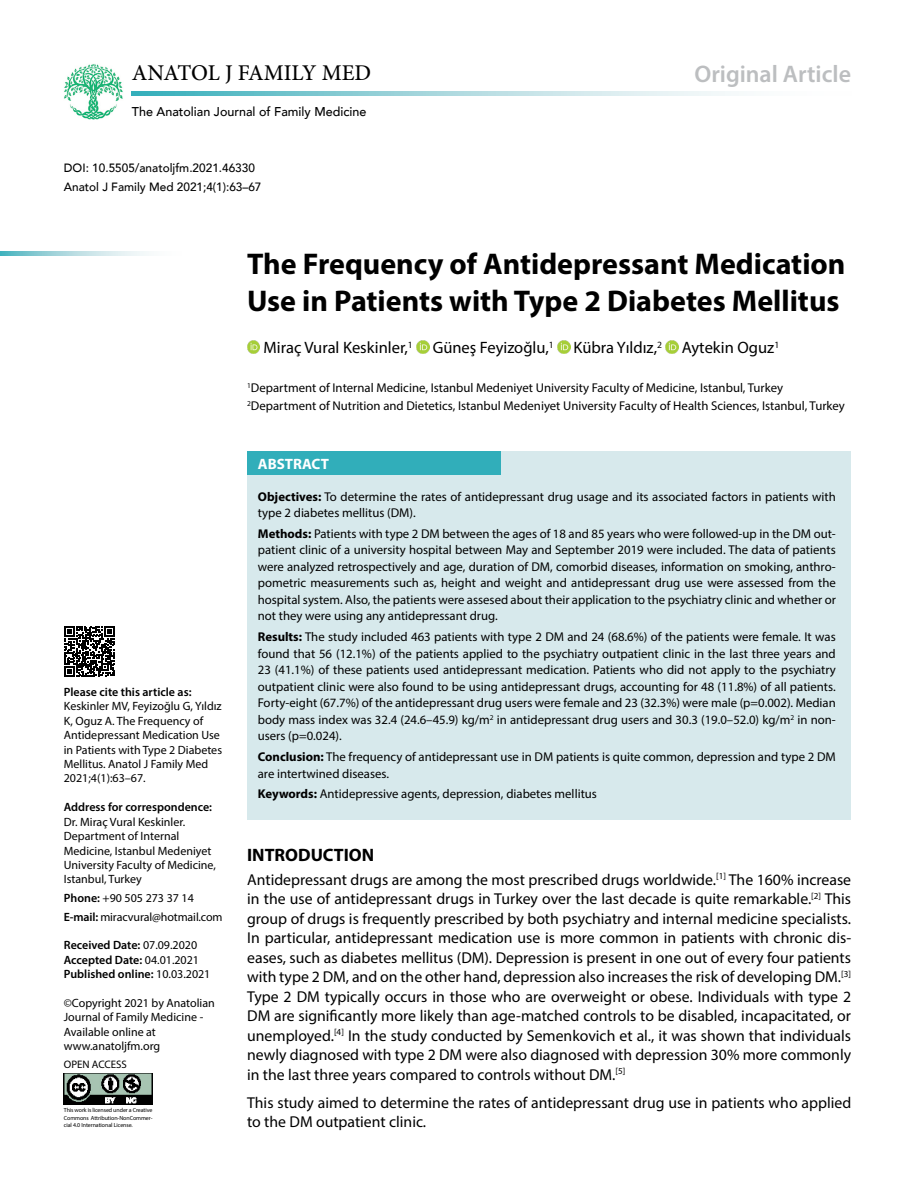
<style>
.page{position:relative;width:915px;height:1191px;background:#fff}
.page>*{position:absolute;margin:0;border:0;box-sizing:border-box;transform-origin:0 0}
.t1{font:700 30px/36px "Myriad Pro";color:#000}
.t2{font:600 24px "Myriad Pro";color:#bcbec0}
.t3{font:500 22.5px "Minion Pro";letter-spacing:-.005em;color:#000}
.t4{font:700 18px "Myriad Pro";color:#000}
.t5{font:16.5px "Myriad Pro";color:#000}
.t6{font:15.75px/19.5px "Myriad Pro";color:#000;text-align:justify}
.t7{font:700 15px "Myriad Pro";color:#fff}
.t8{font:12.75px/16.5px "Myriad Pro";color:#000}
.t9{font:500 12.75px "Avenir";color:#000}
.t10{font:12px/14.4px "Myriad Pro";color:#000}
.t11{font:600 12px/14.4px "Myriad Pro";color:#000}
.t12{font:500 12px/19.5px "Avenir";color:#000}
.t13{font:10.95px "Myriad Pro";color:#000}
.t14{font:6px/7.5px "Myriad Pro";letter-spacing:-.01em;color:#000;text-align:justify}
.s1{font-weight:600}
.s2{font-weight:400}
.s3{font-weight:700}
</style>
<div class="page">
<svg style="left:64px;top:626px;width:51px;height:51px"></svg>
<img style="left:64px;top:64px;width:59px;height:55px">
<div style="left:247px;top:451px;width:603px;height:368px;background:#d7e9ec"></div>
<div style="left:247px;top:451px;width:253px;height:24px;background:#31aeba"></div>
<svg style="left:247px;top:340px;width:13px;height:13px"></svg>
<svg style="left:416px;top:340px;width:13px;height:13px"></svg>
<svg style="left:557px;top:340px;width:13px;height:13px"></svg>
<svg style="left:665px;top:340px;width:13px;height:13px"></svg>
<svg style="left:132px;top:92px;width:599px;height:3px;background:#9fd5db"></svg>
<svg style="left:0;top:252px;width:147px;height:3px"></svg>
<img style="left:64px;top:1073px;width:88px;height:31px">
<h3 class="t3" style="left:132px;top:58px;width:241px">ANATOL J FAMILY MED</h3>
<h2 class="t2" style="left:694px;top:58px;width:158px">Original Article</h2>
<p class="t9" style="left:132px;top:101px;width:236px">The Anatolian Journal of Family Medicine</p>
<p class="t12" style="left:64px;top:157px;width:199px">DOI: 10.5505/anatoljfm.2021.46330<br>Anatol J Family Med 2021;4(1):63–67</p>
<h1 class="t1" style="left:247px;top:245px;width:599px">The Frequency of Antidepressant Medication<br>Use in Patients with Type 2 Diabetes Mellitus</h1>
<p class="t5" style="left:263px;top:337px;width:517px">Miraç Vural Keskinler,<sup>1</sup> Güneş Feyizoğlu,<sup>1</sup> Kübra Yıldız,<sup>2</sup> Aytekin Oguz<sup>1</sup></p>
<p class="t8" style="left:247px;top:378px;width:599px;line-height:18px"><sup>1</sup>Department of Internal Medicine, Istanbul Medeniyet University Faculty of Medicine, Istanbul, Turkey<br><sup>2</sup>Department of Nutrition and Dietetics, Istanbul Medeniyet University Faculty of Health Sciences, Istanbul, Turkey</p>
<p class="t11" style="left:64px;top:684px;width:129px">Please cite this article as:</p>
<p class="t10" style="left:64px;top:699px;width:160px">Keskinler MV, Feyizoğlu G, Yıldız<br>K, Oguz A. The Frequency of<br>Antidepressant Medication Use in Patients with Type 2 Diabetes<br>Mellitus. Anatol J Family Med<br>2021;4(1):63–67.</p>
<p class="t11" style="left:64px;top:799px;width:150px">Address for correspondence:</p>
<p class="t10" style="left:64px;top:814px;width:153px">Dr. Miraç Vural Keskinler.<br>Department of Internal<br>Medicine, Istanbul Medeniyet<br>University Faculty of Medicine,<br>Istanbul, Turkey</p>
<p class="t10" style="left:64px;top:888px;width:160px;line-height:18.6px"><span class="s1">Phone:</span> +90 505 273 37 14<br><span class="s1">E-mail:</span> miracvural@hotmail.com</p>
<p class="t11" style="left:64px;top:938px;width:148px">Received Date: <span class="s2">07.09.2020<br></span>Accepted Date: <span class="s2">04.01.2021<br></span>Published online: <span class="s2">10.03.2021</span></p>
<p class="t10" style="left:64px;top:995px;width:152px">©Copyright 2021 by Anatolian<br>Journal of Family Medicine -<br>Available online at www.anatoljfm.org</p>
<p class="t13" style="left:64px;top:1057px;width:65px">OPEN ACCESS</p>
<p class="t14" style="left:64px;top:1106px;width:90px">This work is licensed under a Creative Commons Attribution-NonCommer&shy;cial 4.0 International License.</p>
<p class="t7" style="left:258px;top:454px;width:73px">ABSTRACT</p>
<p class="t8" style="left:258px;top:488px;width:579px"><span class="s3">Objectives:</span> To determine the rates of antidepressant drug usage and its associated factors in patients with type 2 diabetes mellitus (DM).</p>
<p class="t8" style="left:258px;top:525px;width:579px;text-align:justify"><span class="s3">Methods:</span> Patients with type 2 DM between the ages of 18 and 85 years who were followed-up in the DM out&shy;patient clinic of a university hospital between May and September 2019 were included. The data of patients were analyzed retrospectively and age, duration of DM, comorbid diseases, information on smoking, anthro&shy;pometric measurements such as, height and weight and antidepressant drug use were assessed from the hospital system. Also, the patients were assesed about their application to the psychiatry clinic and whether or not they were using any antidepressant drug.</p>
<p class="t8" style="left:258px;top:628px;width:579px;text-align:justify"><span class="s3">Results:</span> The study included 463 patients with type 2 DM and 24 (68.6%) of the patients were female. It was found that 56 (12.1%) of the patients applied to the psychiatry outpatient clinic in the last three years and 23 (41.1%) of these patients used antidepressant medication. Patients who did not apply to the psychiatry outpatient clinic were also found to be using antidepressant drugs, accounting for 48 (11.8%) of all patients.<br>Forty-eight (67.7%) of the antidepressant drug users were female and 23 (32.3%) were male (p=0.002). Median body mass index was 32.4 (24.6–45.9) kg/m<sup>2</sup> in antidepressant drug users and 30.3 (19.0–52.0) kg/m<sup>2</sup> in non&shy;users (p=0.024).</p>
<p class="t8" style="left:258px;top:748px;width:579px"><span class="s3">Conclusion:</span> The frequency of antidepressant use in DM patients is quite common, depression and type 2 DM are intertwined diseases.</p>
<p class="t8" style="left:258px;top:785px;width:340px"><span class="s3">Keywords:</span> Antidepressive agents, depression, diabetes mellitus</p>
<h3 class="t4" style="left:247px;top:843px;width:129px">INTRODUCTION</h3>
<p class="t6" style="left:247px;top:869px;width:605px">Antidepressant drugs are among the most prescribed drugs worldwide.<sup>[1]</sup> The 160% increase in the use of antidepressant drugs in Turkey over the last decade is quite remarkable.<sup>[2]</sup> This group of drugs is frequently prescribed by both psychiatry and internal medicine specialists.<br>In particular, antidepressant medication use is more common in patients with chronic dis&shy;eases, such as diabetes mellitus (DM). Depression is present in one out of every four patients with type 2 DM, and on the other hand, depression also increases the risk of developing DM.<sup>[3] </sup>Type 2 DM typically occurs in those who are overweight or obese. Individuals with type 2<br>DM are significantly more likely than age-matched controls to be disabled, incapacitated, or unemployed.<sup>[4]</sup> In the study conducted by Semenkovich et al., it was shown that individuals newly diagnosed with type 2 DM were also diagnosed with depression 30% more commonly in the last three years compared to controls without DM.<sup>[5]</sup></p>
<p class="t6" style="left:247px;top:1092px;width:605px">This study aimed to determine the rates of antidepressant drug use in patients who applied to the DM outpatient clinic.</p>
</div>
